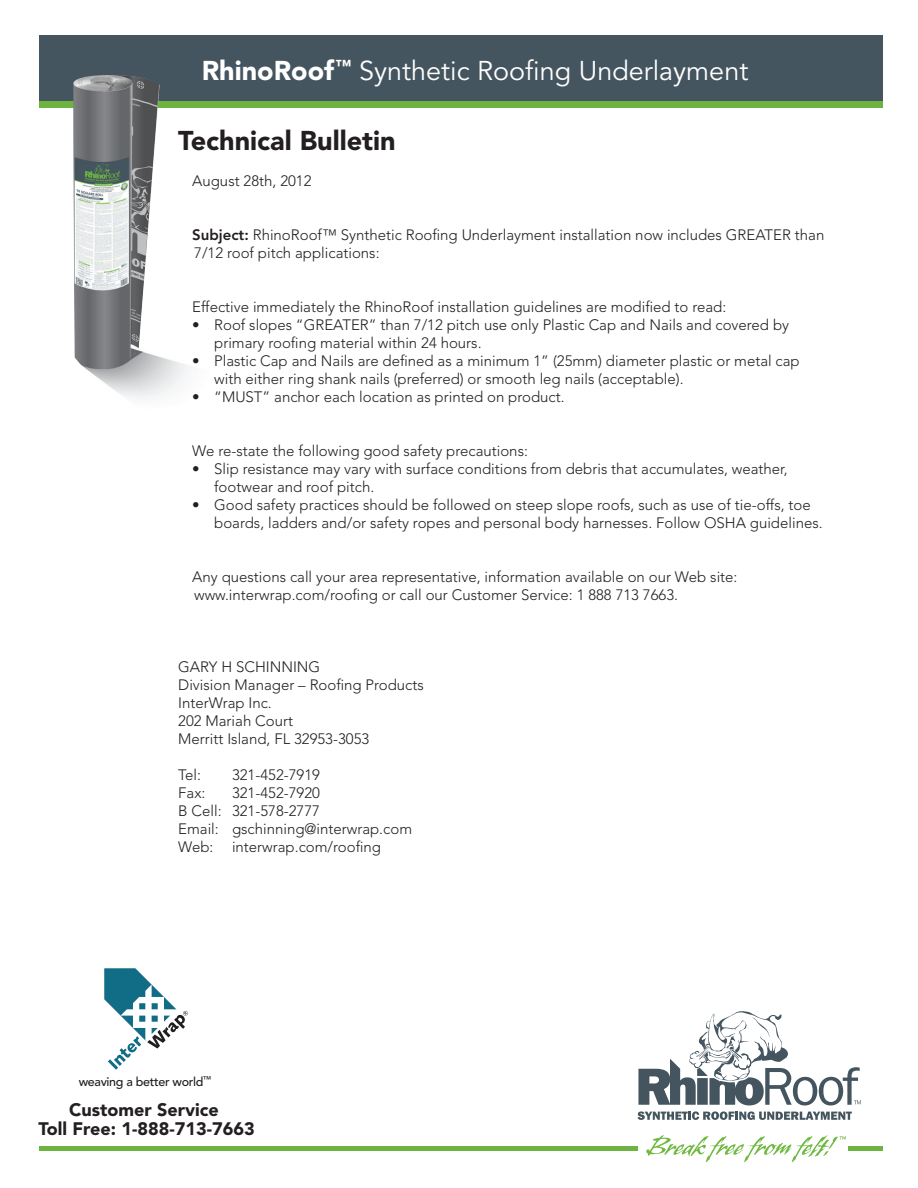
<style>
.page{position:relative;width:918px;height:1188px;background:#fff}
.page>*{position:absolute;margin:0;border:0;box-sizing:border-box;transform-origin:0 0}
.t1{font:27px "Avenir LT Std";color:#fff}
.t2{font:900 27px "Avenir LT Std";color:#231f20}
.t3{font:900 18px/19.5px "Avenir LT Std";color:#231f20;text-align:center}
.t4{font:300 15px/18px "Avenir LT Std";color:#231f20}
.t5{font:500 12.45px "Avenir";letter-spacing:-.025em;color:#211e1e}
.s1{font-weight:900}
.s2{font-weight:800}
</style>
<div class="page">
<div style="left:39px;top:35px;width:843px;height:66px;background:#45555f"></div>
<div style="left:39px;top:101px;width:843px;height:7px;background:#6cb43f"></div>
<div style="left:39px;top:1146px;width:843px;height:5px;background:#6cb43f"></div>
<svg style="left:637px;top:1011px;width:224px;height:109px"></svg>
<img style="left:73px;top:75px;width:118px;height:324px">
<svg style="left:104px;top:968px;width:84px;height:102px"></svg>
<div style="left:638px;top:1140px;width:210px;height:16px;background:#fff"></div>
<svg style="left:646px;top:1135px;width:200px;height:27px"></svg>
<h1 class="t1" style="left:202px;top:55px;width:548px"><span class="s1">RhinoRoof</span><sup>™</sup> Synthetic Roofing Underlayment</h1>
<h1 class="t2" style="left:178px;top:124px;width:219px">Technical Bulletin</h1>
<p class="t4" style="left:192px;top:172px;width:121px">August 28th, 2012</p>
<p class="t4" style="left:192px;top:226px;width:634px"><span class="s2">Subject:</span> RhinoRoof™ Synthetic Roofing Underlayment installation now includes GREATER than<br>7/12 roof pitch applications:</p>
<p class="t4" style="left:192px;top:298px;width:536px">Effective immediately the RhinoRoof installation guidelines are modified to read:</p>
<p class="t4" style="left:214px;top:316px;width:576px;text-indent:-22px">• Roof slopes “GREATER” than 7/12 pitch use only Plastic Cap and Nails and covered by primary roofing material within 24 hours.</p>
<p class="t4" style="left:214px;top:352px;width:587px;text-indent:-22px">• Plastic Cap and Nails are defined as a minimum 1” (25mm) diameter plastic or metal cap with either ring shank nails (preferred) or smooth leg nails (acceptable).</p>
<p class="t4" style="left:192px;top:388px;width:374px">• “MUST” anchor each location as printed on product.</p>
<p class="t4" style="left:192px;top:442px;width:337px">We re-state the following good safety precautions:</p>
<p class="t4" style="left:214px;top:460px;width:575px;text-indent:-22px">• Slip resistance may vary with surface conditions from debris that accumulates, weather, footwear and roof pitch.</p>
<p class="t4" style="left:214px;top:496px;width:610px;text-indent:-22px">• Good safety practices should be followed on steep slope roofs, such as use of tie-offs, toe boards, ladders and/or safety ropes and personal body harnesses. Follow OSHA guidelines.</p>
<p class="t4" style="left:192px;top:568px;width:547px">Any questions call your area representative, information available on our Web site: www.interwrap.com/roofing or call our Customer Service: 1 888 713 7663.</p>
<p class="t4" style="left:178px;top:658px;width:247px">GARY H SCHINNING<br>Division Manager – Roofing Products<br>InterWrap Inc.<br>202 Mariah Court<br>Merritt Island, FL 32953-3053</p>
<p class="t4" style="left:178px;top:766px;width:24px">Tel:</p>
<p class="t4" style="left:232px;top:766px;width:89px">321-452-7919</p>
<p class="t4" style="left:178px;top:784px;width:29px">Fax:</p>
<p class="t4" style="left:178px;top:784px;width:235px;text-indent:54px">321-452-7920<br>B Cell: 321-578-2777<br>Email: gschinning@interwrap.com<br>Web: interwrap.com/roofing</p>
<p class="t5" style="left:79px;top:1074px;width:134px">weaving a better world<sup>™</sup></p>
<p class="t3" style="left:39px;top:1100px;width:218px">Customer Service<br>Toll Free: 1-888-713-7663</p>
</div>
